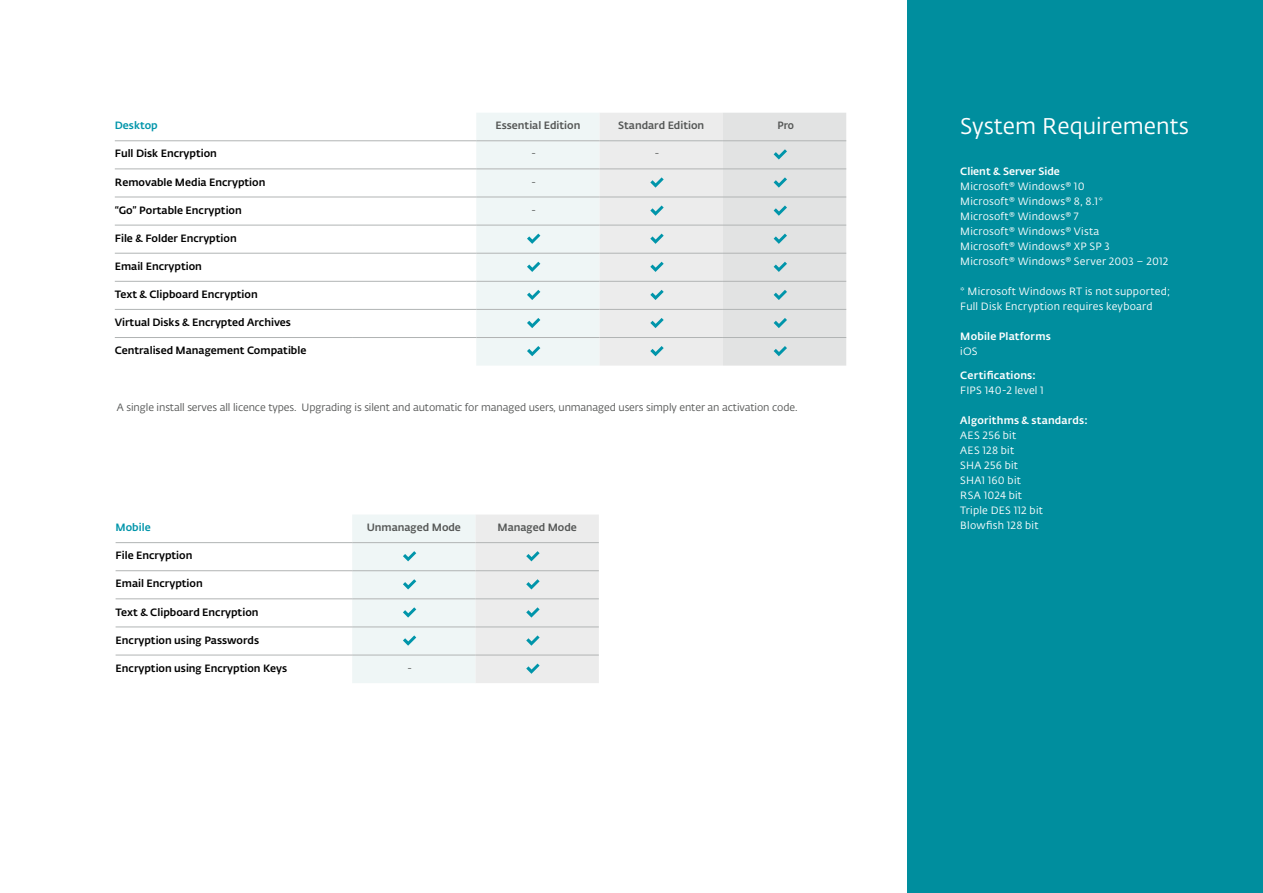
<style>
.page{position:relative;width:1263px;height:893px;background:#fff}
.page>*{position:absolute;margin:0;border:0;box-sizing:border-box;transform-origin:0 0}
.t1{font:22.5px "Fedra Sans Alt Pro Book LF";color:#fff}
.t2{font:10.5px/15px "Fedra Sans Alt Pro Book LF";letter-spacing:.02em;color:#fff}
.t3{font:10.5px "Fedra Sans Alt Pro Med LF";color:#000}
.t4{font:10.5px "Fedra Sans Alt Pro Book LF";letter-spacing:-.01em;color:#555756}
.t5{font:10.5px "Fedra Sans Alt Pro Med LF";letter-spacing:.015em;color:#fff}
.t6{font:10.5px "Fedra Sans Alt Pro Med LF";color:#555756}
.t7{font:10.5px "Fedra Sans Alt Pro Med LF";color:#0095aa}
.t8{font:10.5px "Fedra Sans Alt Pro Med LF";color:#555756;scale:.95 1}
</style>
<div class="page">
<div style="left:908px;top:0;width:355px;height:893px;background:#008e9e"></div>
<hr style="left:115px;top:169px;width:238px;height:1px;background:#b1b4b4">
<hr style="left:353px;top:169px;width:123px;height:1px;background:#b1b4b4">
<hr style="left:115px;top:197px;width:238px;height:1px;background:#b1b4b4">
<hr style="left:353px;top:197px;width:123px;height:1px;background:#b1b4b4">
<hr style="left:115px;top:225px;width:238px;height:1px;background:#b1b4b4">
<hr style="left:353px;top:225px;width:123px;height:1px;background:#b1b4b4">
<hr style="left:115px;top:253px;width:238px;height:1px;background:#b1b4b4">
<hr style="left:353px;top:253px;width:123px;height:1px;background:#b1b4b4">
<hr style="left:115px;top:281px;width:238px;height:1px;background:#b1b4b4">
<hr style="left:353px;top:281px;width:123px;height:1px;background:#b1b4b4">
<hr style="left:115px;top:309px;width:238px;height:1px;background:#b1b4b4">
<hr style="left:353px;top:309px;width:123px;height:1px;background:#b1b4b4">
<hr style="left:115px;top:337px;width:238px;height:1px;background:#b1b4b4">
<hr style="left:353px;top:337px;width:123px;height:1px;background:#b1b4b4">
<hr style="left:115px;top:140px;width:238px;height:1px;background:#b1b4b4">
<hr style="left:353px;top:140px;width:123px;height:1px;background:#b1b4b4">
<svg style="left:476px;top:113px;width:370px;height:253px"></svg>
<hr style="left:116px;top:570px;width:236px;height:1px;background:#b1b4b4">
<hr style="left:116px;top:598px;width:236px;height:1px;background:#b1b4b4">
<hr style="left:116px;top:627px;width:236px;height:1px;background:#b1b4b4">
<hr style="left:116px;top:655px;width:236px;height:1px;background:#b1b4b4">
<hr style="left:116px;top:542px;width:236px;height:1px;background:#b1b4b4">
<svg style="left:352px;top:515px;width:247px;height:168px"></svg>
<p class="t7" style="left:115px;top:118px;width:44px">Desktop</p>
<p class="t6" style="left:495px;top:118px;width:86px">Essential Edition</p>
<p class="t6" style="left:618px;top:118px;width:88px">Standard Edition</p>
<p class="t8" style="left:777px;top:118px;width:19px">Pro</p>
<p class="t3" style="left:115px;top:146px;width:104px">Full Disk Encryption</p>
<p class="t4" style="left:531px;top:146px;width:7px">-</p>
<p class="t4" style="left:654px;top:146px;width:7px">-</p>
<p class="t3" style="left:115px;top:174px;width:152px">Removable Media Encryption</p>
<p class="t4" style="left:531px;top:175px;width:7px">-</p>
<p class="t3" style="left:115px;top:202px;width:129px">“Go” Portable Encryption</p>
<p class="t4" style="left:531px;top:203px;width:7px">-</p>
<p class="t3" style="left:115px;top:230px;width:123px">File &amp; Folder Encryption</p>
<p class="t3" style="left:115px;top:258px;width:89px">Email Encryption</p>
<p class="t3" style="left:115px;top:286px;width:144px">Text &amp; Clipboard Encryption</p>
<p class="t3" style="left:115px;top:314px;width:178px">Virtual Disks &amp; Encrypted Archives</p>
<p class="t3" style="left:115px;top:342px;width:193px">Centralised Management Compatible</p>
<p class="t4" style="left:117px;top:400px;width:682px">A single install serves all licence types. Upgrading is silent and automatic for managed users, unmanaged users simply enter an activation code.</p>
<p class="t7" style="left:116px;top:519px;width:37px">Mobile</p>
<p class="t6" style="left:367px;top:519px;width:96px">Unmanaged Mode</p>
<p class="t6" style="left:497px;top:519px;width:81px">Managed Mode</p>
<p class="t3" style="left:116px;top:548px;width:78px">File Encryption</p>
<p class="t3" style="left:116px;top:576px;width:89px">Email Encryption</p>
<p class="t3" style="left:116px;top:604px;width:144px">Text &amp; Clipboard Encryption</p>
<p class="t3" style="left:116px;top:632px;width:145px">Encryption using Passwords</p>
<p class="t3" style="left:116px;top:660px;width:173px">Encryption using Encryption Keys</p>
<p class="t4" style="left:407px;top:661px;width:7px">-</p>
<h1 class="t1" style="left:960px;top:110px;width:230px">System Requirements</h1>
<p class="t5" style="left:960px;top:164px;width:101px">Client &amp; Server Side</p>
<p class="t2" style="left:960px;top:179px;width:210px">Microsoft® Windows® 10<br>Microsoft® Windows® 8, 8.1*<br>Microsoft® Windows® 7<br>Microsoft® Windows® Vista<br>Microsoft® Windows® XP SP 3<br>Microsoft® Windows® Server 2003 – 2012</p>
<p class="t2" style="left:960px;top:284px;width:211px">* Microsoft Windows RT is not supported;<br>Full Disk Encryption requires keyboard</p>
<p class="t5" style="left:960px;top:329px;width:92px">Mobile Platforms</p>
<p class="t2" style="left:960px;top:344px;width:19px">iOS</p>
<p class="t5" style="left:960px;top:367px;width:77px">Certifications:</p>
<p class="t2" style="left:960px;top:382px;width:85px">FIPS 140-2 level 1</p>
<p class="t5" style="left:960px;top:412px;width:129px">Algorithms &amp; standards:</p>
<p class="t2" style="left:960px;top:427px;width:84px">AES 256 bit<br>AES 128 bit<br>SHA 256 bit<br>SHA1 160 bit<br>RSA 1024 bit<br>Triple DES 112 bit<br>Blowfish 128 bit</p>
</div>
